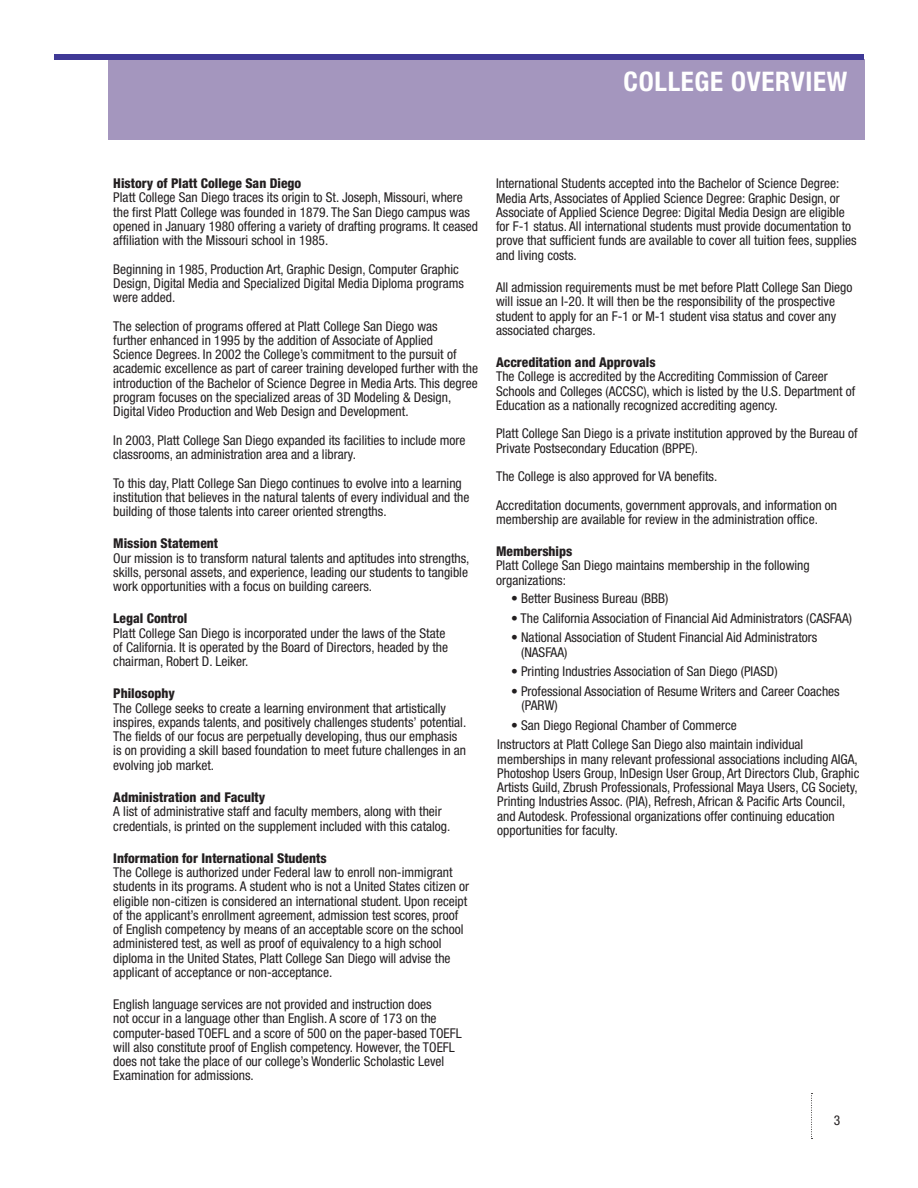
<style>
.page{position:relative;width:918px;height:1188px;background:#fff}
.page>*{position:absolute;margin:0;border:0;box-sizing:border-box;transform-origin:0 0}
.t1{font:700 condensed 27px "Helvetica Neue LT Std";letter-spacing:.025em;color:#fff}
.Steve_s_body{font:condensed 13.5px/14.2px "Helvetica Neue LT Std";color:#231f20}
.Body_copy_indent{font:condensed 13.5px/14.2px "Helvetica Neue LT Std";color:#231f20}
.Heads-small{font:condensed 13.5px/14.2px "Helvetica Neue LT Std";color:#231f20}
.s1{font-weight:800}
</style>
<div class="page">
<div style="left:108px;top:59px;width:756px;height:81px;background:#a496be"></div>
<svg style="left:811px;top:1093px;width:2px;height:46px"></svg>
<div style="left:54px;top:54px;width:810px;height:6px;background:#3f3996"></div>
<p class="t1" style="left:624px;top:65px;width:225px">COLLEGE OVERVIEW</p>
<p class="Steve_s_body" style="left:113px;top:176px;width:366px"><span class="s1">History of Platt College San Diego<br></span>Platt College San Diego traces its origin to St. Joseph, Missouri, where the first Platt College was founded in 1879. The San Diego campus was opened in January 1980 offering a variety of drafting programs. It ceased affiliation with the Missouri school in 1985.</p>
<p class="Steve_s_body" style="left:113px;top:262px;width:352px">Beginning in 1985, Production Art, Graphic Design, Computer Graphic<br>Design, Digital Media and Specialized Digital Media Diploma programs were added.</p>
<p class="Steve_s_body" style="left:113px;top:319px;width:366px">The selection of programs offered at Platt College San Diego was<br>further enhanced in 1995 by the addition of Associate of Applied<br>Science Degrees. In 2002 the College’s commitment to the pursuit of academic excellence as part of career training developed further with the introduction of the Bachelor of Science Degree in Media Arts. This degree program focuses on the specialized areas of 3D Modeling &amp; Design, Digital Video Production and Web Design and Development.</p>
<p class="Steve_s_body" style="left:113px;top:433px;width:354px">In 2003, Platt College San Diego expanded its facilities to include more classrooms, an administration area and a library.</p>
<p class="Steve_s_body" style="left:113px;top:476px;width:358px">To this day, Platt College San Diego continues to evolve into a learning institution that believes in the natural talents of every individual and the building of those talents into career oriented strengths.</p>
<p class="Steve_s_body" style="left:113px;top:536px;width:358px"><span class="s1">Mission Statement<br></span>Our mission is to transform natural talents and aptitudes into strengths, skills, personal assets, and experience, leading our students to tangible work opportunities with a focus on building careers.</p>
<p class="Steve_s_body" style="left:113px;top:611px;width:336px"><span class="s1">Legal Control<br></span>Platt College San Diego is incorporated under the laws of the State of California. It is operated by the Board of Directors, headed by the chairman, Robert D. Leiker.</p>
<p class="Steve_s_body" style="left:113px;top:686px;width:354px"><span class="s1">Philosophy<br></span>The College seeks to create a learning environment that artistically inspires, expands talents, and positively challenges students’ potential.<br>The fields of our focus are perpetually developing, thus our emphasis is on providing a skill based foundation to meet future challenges in an evolving job market.</p>
<p class="Steve_s_body" style="left:113px;top:790px;width:339px"><span class="s1">Administration and Faculty<br></span>A list of administrative staff and faculty members, along with their credentials, is printed on the supplement included with this catalog.</p>
<p class="Steve_s_body" style="left:113px;top:851px;width:357px"><span class="s1">Information for International Students<br></span>The College is authorized under Federal law to enroll non-immigrant students in its programs. A student who is not a United States citizen or eligible non-citizen is considered an international student. Upon receipt of the applicant’s enrollment agreement, admission test scores, proof of English competency by means of an acceptable score on the school administered test, as well as proof of equivalency to a high school diploma in the United States, Platt College San Diego will advise the applicant of acceptance or non-acceptance.</p>
<p class="Steve_s_body" style="left:113px;top:997px;width:350px">English language services are not provided and instruction does<br>not occur in a language other than English. A score of 173 on the computer-based TOEFL and a score of 500 on the paper-based TOEFL will also constitute proof of English competency. However, the TOEFL does not take the place of our college’s Wonderlic Scholastic Level Examination for admissions.</p>
<p class="Steve_s_body" style="left:496px;top:176px;width:362px">International Students accepted into the Bachelor of Science Degree:<br>Media Arts, Associates of Applied Science Degree: Graphic Design, or Associate of Applied Science Degree: Digital Media Design are eligible for F-1 status. All international students must provide documentation to prove that sufficient funds are available to cover all tuition fees, supplies and living costs.</p>
<p class="Steve_s_body" style="left:496px;top:280px;width:358px">All admission requirements must be met before Platt College San Diego will issue an I-20. It will then be the responsibility of the prospective student to apply for an F-1 or M-1 student visa status and cover any associated charges.</p>
<p class="Steve_s_body" style="left:496px;top:355px;width:361px"><span class="s1">Accreditation and Approvals<br></span>The College is accredited by the Accrediting Commission of Career Schools and Colleges (ACCSC), which is listed by the U.S. Department of Education as a nationally recognized accrediting agency.</p>
<p class="Steve_s_body" style="left:496px;top:426px;width:363px">Platt College San Diego is a private institution approved by the Bureau of<br>Private Postsecondary Education (BPPE).</p>
<p class="Steve_s_body" style="left:496px;top:462px;width:342px;line-height:28.5px">The College is also approved for VA benefits.<br>Accreditation documents, government approvals, and information on</p>
<p class="Steve_s_body" style="left:496px;top:512px;width:323px">membership are available for review in the administration office.</p>
<p class="Heads-small" style="left:496px;top:544px;width:315px"><span class="s1">Memberships<br></span>Platt College San Diego maintains membership in the following organizations:</p>
<p class="Body_copy_indent" style="left:511px;top:591px;width:159px">• Better Business Bureau (BBB)</p>
<p class="Body_copy_indent" style="left:511px;top:611px;width:342px">• The California Association of Financial Aid Administrators (CASFAA)</p>
<p class="Body_copy_indent" style="left:521px;top:630px;width:298px;text-indent:-10px">• National Association of Student Financial Aid Administrators (NASFAA)</p>
<p class="Body_copy_indent" style="left:511px;top:664px;width:268px">• Printing Industries Association of San Diego (PIASD)</p>
<p class="Body_copy_indent" style="left:521px;top:684px;width:320px;text-indent:-10px">• Professional Association of Resume Writers and Career Coaches (PARW)</p>
<p class="Body_copy_indent" style="left:511px;top:718px;width:227px">• San Diego Regional Chamber of Commerce</p>
<p class="Body_copy_indent" style="left:497px;top:737px;width:364px">Instructors at Platt College San Diego also maintain individual memberships in many relevant professional associations including AIGA, Photoshop Users Group, InDesign User Group, Art Directors Club, Graphic Artists Guild, Zbrush Professionals, Professional Maya Users, CG Society, Printing Industries Assoc. (PIA), Refresh, African &amp; Pacific Arts Council, and Autodesk. Professional organizations offer continuing education opportunities for faculty.</p>
<p class="Steve_s_body" style="left:834px;top:1113px;width:8px">3</p>
</div>
